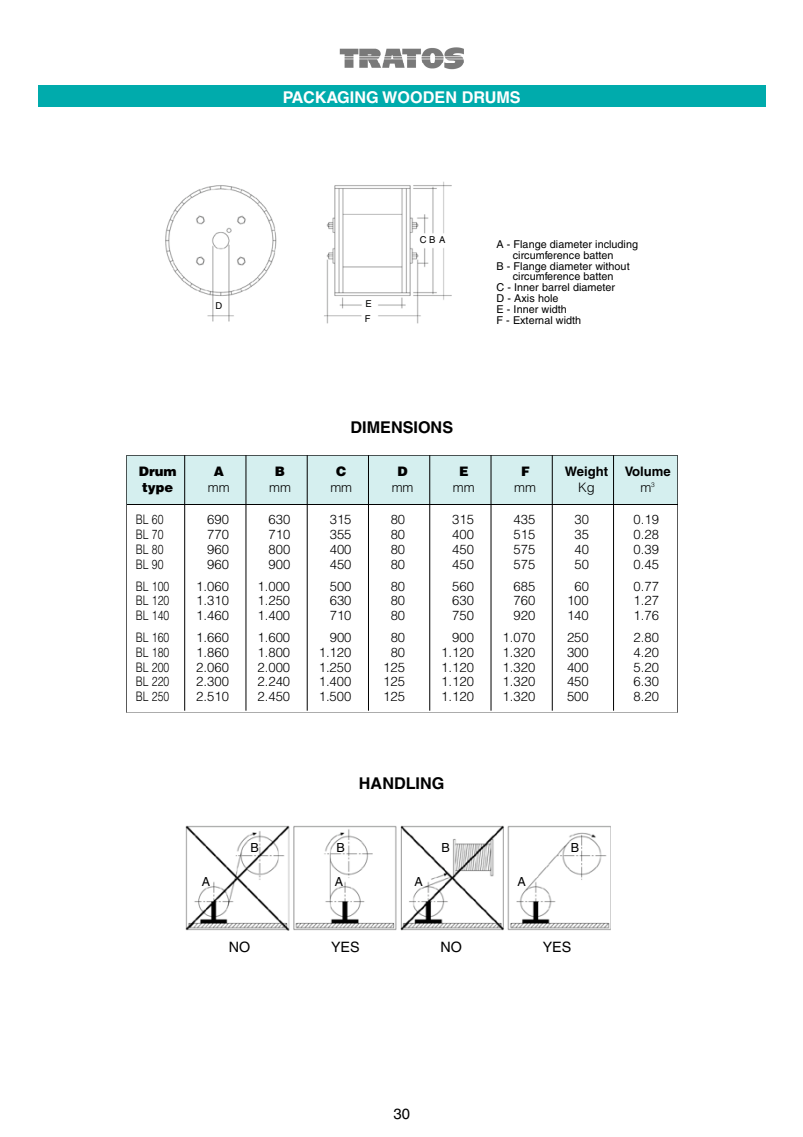
<style>
.page{position:relative;width:803px;height:1137px;background:#fff}
.page>*{position:absolute;margin:0;border:0;box-sizing:border-box;transform-origin:0 0}
.t1{font:700 16.2px "Helvetica";color:#fff}
.t2{font:700 16.2px "Helvetica";color:#000}
.t3{font:14.85px "Helvetica";color:#000}
.t4{font:14.25px "Helvetica";color:#000}
.t5{font:300 13.05px/14.9px "Helvetica";color:#000;text-align:justify}
.t6{font:300 13.05px/14.9px "Helvetica";color:#000;text-align:justify;scale:.8 1}
.t7{font:900 13.05px/15.9px "Helvetica";color:#000}
.t8{font:700 13.05px/15.9px "Helvetica";color:#000;text-align:center}
.t9{font:12.45px "Helvetica";color:#000}
.t10{font:10.8px "Helvetica";color:#000}
.t11{font:9.45px "Helvetica";color:#000}
.s1{font-weight:300}
</style>
<div class="page">
<img style="left:339px;top:47px;width:125px;height:22px">
<div style="left:38px;top:86px;width:727px;height:21px;background:#00abac"></div>
<img style="left:166px;top:181px;width:285px;height:143px">
<img style="left:186px;top:825px;width:425px;height:105px">
<svg style="left:126px;top:455px;width:552px;height:257px"></svg>
<p class="t1" style="left:283px;top:91px;width:239px">PACKAGING WOODEN DRUMS</p>
<p class="t11" style="left:216px;top:302px;width:8px">D</p>
<p class="t11" style="left:365px;top:300px;width:8px">E</p>
<p class="t11" style="left:365px;top:315px;width:7px">F</p>
<p class="t11" style="left:420px;top:237px;width:27px">CBA</p>
<p class="t10" style="left:496px;top:240px;width:143px">A - Flange diameter including</p>
<p class="t10" style="left:513px;top:251px;width:102px">circumference batten</p>
<p class="t10" style="left:496px;top:262px;width:135px">B - Flange diameter without</p>
<p class="t10" style="left:513px;top:272px;width:102px">circumference batten</p>
<p class="t10" style="left:496px;top:283px;width:120px">C - Inner barrel diameter</p>
<p class="t10" style="left:496px;top:294px;width:64px">D - Axis hole</p>
<p class="t10" style="left:496px;top:305px;width:72px">E - Inner width</p>
<p class="t10" style="left:496px;top:316px;width:86px">F - External width</p>
<p class="t7" style="left:139px;top:465px;width:39px">Drum type</p>
<p class="t6" style="left:136px;top:513px;width:36px">BL 60<br>BL 70<br>BL 80<br>BL 90</p>
<p class="t6" style="left:136px;top:580px;width:43px">BL 100<br>BL 120<br>BL 140</p>
<p class="t6" style="left:136px;top:631px;width:43px">BL 160<br>BL 180<br>BL 200<br>BL 220<br>BL 250</p>
<p class="t7" style="left:214px;top:464px;width:12px">A</p>
<p class="t5" style="left:208px;top:481px;width:23px">mm</p>
<p class="t5" style="left:207px;top:513px;width:23px">690<br>770<br>960<br>960</p>
<p class="t5" style="left:196px;top:580px;width:34px">1.060<br>1.310<br>1.460</p>
<p class="t5" style="left:196px;top:631px;width:34px">1.660<br>1.860<br>2.060<br>2.300<br>2.510</p>
<p class="t7" style="left:275px;top:464px;width:12px">B</p>
<p class="t5" style="left:269px;top:481px;width:23px">mm</p>
<p class="t5" style="left:268px;top:513px;width:23px">630<br>710<br>800<br>900</p>
<p class="t5" style="left:257px;top:580px;width:34px">1.000<br>1.250<br>1.400</p>
<p class="t5" style="left:257px;top:631px;width:34px">1.600<br>1.800<br>2.000<br>2.240<br>2.450</p>
<p class="t2" style="left:350px;top:421px;width:104px">DIMENSIONS</p>
<p class="t7" style="left:336px;top:464px;width:12px">C</p>
<p class="t5" style="left:330px;top:481px;width:23px">mm</p>
<p class="t7" style="left:397px;top:464px;width:12px">D</p>
<p class="t5" style="left:391px;top:481px;width:23px">mm</p>
<p class="t7" style="left:459px;top:464px;width:11px">E</p>
<p class="t5" style="left:453px;top:481px;width:23px">mm</p>
<p class="t7" style="left:521px;top:464px;width:10px">F</p>
<p class="t5" style="left:514px;top:481px;width:23px">mm</p>
<p class="t8" style="left:565px;top:464px;width:45px">Weight</p>
<p class="t5" style="left:578px;top:481px;width:18px">Kg</p>
<p class="t8" style="left:624px;top:464px;width:48px">Volume <span class="s1">m</span><sup>3</sup></p>
<p class="t5" style="left:330px;top:513px;width:23px">315<br>355<br>400<br>450</p>
<p class="t5" style="left:330px;top:580px;width:23px">500<br>630<br>710</p>
<p class="t5" style="left:319px;top:631px;width:34px;text-indent:11px">900<br>1.120<br>1.250<br>1.400<br>1.500</p>
<p class="t5" style="left:391px;top:513px;width:16px">80<br>80<br>80<br>80</p>
<p class="t5" style="left:391px;top:580px;width:16px">80<br>80<br>80</p>
<p class="t5" style="left:383px;top:631px;width:24px;text-align:center">80<br>80<br>125<br>125<br>125</p>
<p class="t5" style="left:452px;top:513px;width:23px">315<br>400<br>450<br>450</p>
<p class="t5" style="left:452px;top:580px;width:23px">560<br>630<br>750</p>
<p class="t5" style="left:441px;top:631px;width:34px;text-indent:11px">900<br>1.120<br>1.120<br>1.120<br>1.120</p>
<p class="t5" style="left:513px;top:513px;width:23px">435<br>515<br>575<br>575</p>
<p class="t5" style="left:513px;top:580px;width:23px">685<br>760<br>920</p>
<p class="t5" style="left:502px;top:631px;width:34px">1.070<br>1.320<br>1.320<br>1.320<br>1.320</p>
<p class="t5" style="left:574px;top:513px;width:16px">30<br>35<br>40<br>50</p>
<p class="t5" style="left:567px;top:580px;width:24px;text-align:center">60<br>100<br>140</p>
<p class="t5" style="left:567px;top:631px;width:23px">250<br>300<br>400<br>450<br>500</p>
<p class="t5" style="left:633px;top:513px;width:27px">0.19<br>0.28<br>0.39<br>0.45</p>
<p class="t5" style="left:633px;top:580px;width:27px">0.77<br>1.27<br>1.76</p>
<p class="t5" style="left:633px;top:631px;width:27px">2.80<br>4.20<br>5.20<br>6.30<br>8.20</p>
<p class="t9" style="left:202px;top:876px;width:10px">A</p>
<p class="t9" style="left:250px;top:843px;width:10px">B</p>
<p class="t2" style="left:359px;top:777px;width:87px">HANDLING</p>
<p class="t9" style="left:336px;top:843px;width:10px">B</p>
<p class="t9" style="left:335px;top:876px;width:10px">A</p>
<p class="t9" style="left:414px;top:876px;width:10px">A</p>
<p class="t9" style="left:441px;top:843px;width:10px">B</p>
<p class="t9" style="left:517px;top:876px;width:10px">A</p>
<p class="t9" style="left:571px;top:843px;width:10px">B</p>
<p class="t4" style="left:229px;top:941px;width:23px">NO</p>
<p class="t4" style="left:331px;top:941px;width:30px">YES</p>
<p class="t4" style="left:440px;top:941px;width:23px">NO</p>
<p class="t4" style="left:542px;top:941px;width:30px">YES</p>
<p class="t3" style="left:393px;top:1107px;width:18px">30</p>
</div>
